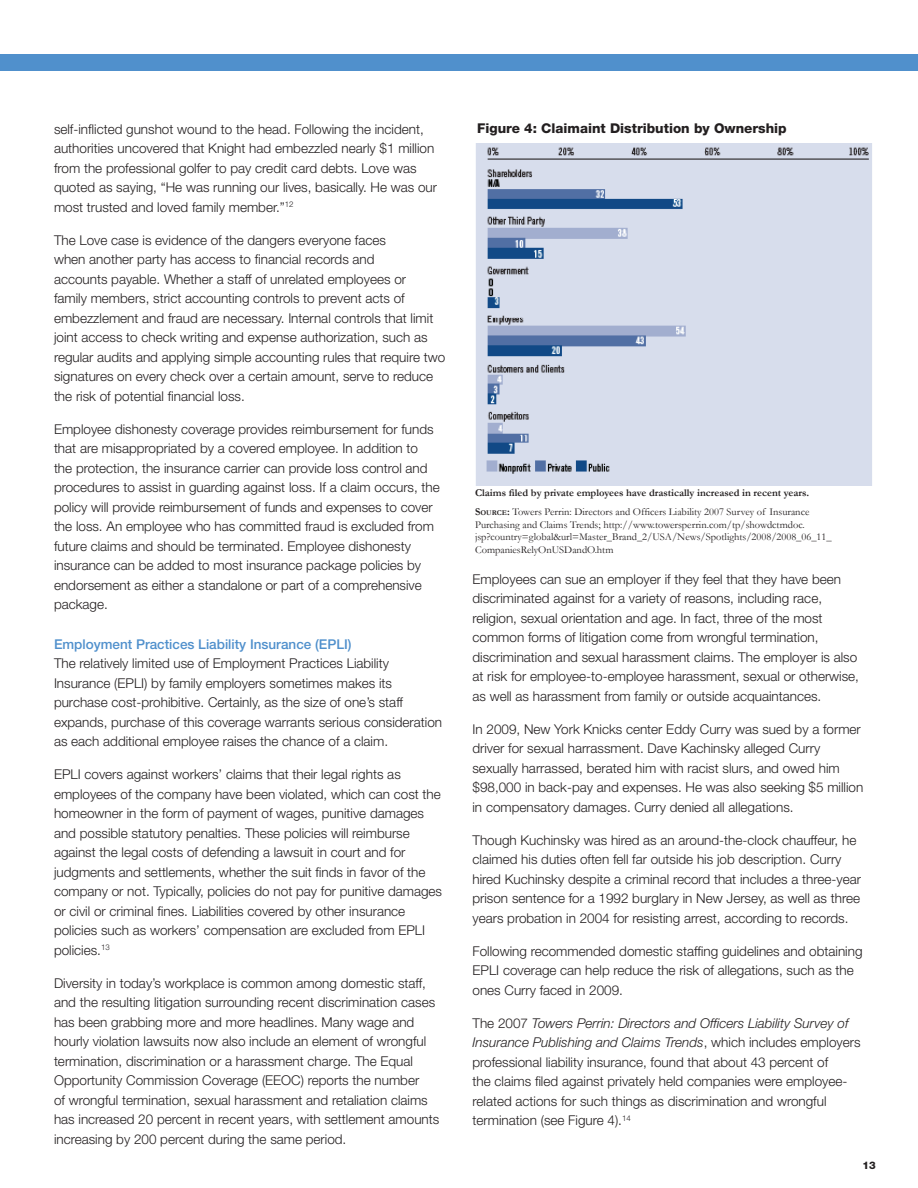
<style>
.page{position:relative;width:918px;height:1188px;background:#fff}
.page>*{position:absolute;margin:0;border:0;box-sizing:border-box;transform-origin:0 0}
.t1{font:300 13.5px/19.5px "Helvetica Neue";color:#231f20}
.t2{font:500 13.5px "Helvetica Neue";color:#5090cc}
.t3{font:800 13.5px "Helvetica Neue";color:#231f20}
.t4{font:10.5px/12.6px "Garamond";color:#231f20}
.t5{font:700 10.5px/19.4px "Garamond";color:#231f20}
.t6{font:800 10.5px "Helvetica Neue";color:#231f20}
.s1{font-style:inherit}
.s2{font-size:7.35px}
.s3{font-weight:400}
.s4{font-style:italic}
</style>
<div class="page">
<div style="left:0;top:54px;width:918px;height:16px;background:#5090cc"></div>
<img style="left:476px;top:143px;width:396px;height:342px">
<p class="t1" style="left:54px;top:119px;width:385px">self-inflicted gunshot wound to the head. Following the incident, authorities uncovered that Knight had embezzled nearly $1 million from the professional golfer to pay credit card debts. Love was quoted as saying, “He was running our lives, basically. He was our most trusted and loved family member.”<sup>12</sup></p>
<p class="t1" style="left:54px;top:230px;width:393px">The Love case is evidence of the dangers everyone faces<br>when another party has access to financial records and<br>accounts payable. Whether a staff of unrelated employees or<br>family members, strict accounting controls to prevent acts of embezzlement and fraud are necessary. Internal controls that limit joint access to check writing and expense authorization, such as regular audits and applying simple accounting rules that require two signatures on every check over a certain amount, serve to reduce the risk of potential financial loss.</p>
<p class="t1" style="left:54px;top:419px;width:387px">Employee dishonesty coverage provides reimbursement for funds that are misappropriated by a covered employee. In addition to<br>the protection, the insurance carrier can provide loss control and procedures to assist in guarding against loss. If a claim occurs, the policy will provide reimbursement of funds and expenses to cover the loss. An employee who has committed fraud is excluded from future claims and should be terminated. Employee dishonesty insurance can be added to most insurance package policies by endorsement as either a standalone or part of a comprehensive package.</p>
<p class="t2" style="left:54px;top:636px;width:299px">Employment Practices Liability Insurance (EPLI)</p>
<p class="t1" style="left:54px;top:653px;width:390px">The relatively limited use of Employment Practices Liability Insurance (EPLI) by family employers sometimes makes its purchase cost-prohibitive. Certainly, as the size of one’s staff expands, purchase of this coverage warrants serious consideration as each additional employee raises the chance of a claim.</p>
<p class="t1" style="left:54px;top:764px;width:390px">EPLI covers against workers’ claims that their legal rights as employees of the company have been violated, which can cost the homeowner in the form of payment of wages, punitive damages and possible statutory penalties. These policies will reimburse against the legal costs of defending a lawsuit in court and for judgments and settlements, whether the suit finds in favor of the company or not. Typically, policies do not pay for punitive damages or civil or criminal fines. Liabilities covered by other insurance policies such as workers’ compensation are excluded from EPLI policies.<sup>13</sup></p>
<p class="t1" style="left:54px;top:973px;width:387px">Diversity in today’s workplace is common among domestic staff, and the resulting litigation surrounding recent discrimination cases has been grabbing more and more headlines. Many wage and hourly violation lawsuits now also include an element of wrongful termination, discrimination or a harassment charge. The Equal Opportunity Commission Coverage (EEOC) reports the number<br>of wrongful termination, sexual harassment and retaliation claims has increased 20 percent in recent years, with settlement amounts increasing by 200 percent during the same period.</p>
<p class="t3" style="left:477px;top:121px;width:311px">Figure 4: Claimaint Distribution by Ownership</p>
<p class="t5" style="left:475px;top:483px;width:336px">Claims filed by private employees have drastically increased in recent years.<br><span class="s1">S</span><span class="s2">OURCE</span><span class="s1">:</span> <span class="s3">Towers Perrin: Directors and Officers Liability 2007 Survey of Insurance</span></p>
<p class="t4" style="left:475px;top:518px;width:358px">Purchasing and Claims Trends; http://www.towersperrin.com/tp/showdctmdoc. jsp?country=global&amp;url=Master_Brand_2/USA/News/Spotlights/2008/2008_06_11_<br>CompaniesRelyOnUSDandO.htm</p>
<p class="t1" style="left:472px;top:569px;width:388px">Employees can sue an employer if they feel that they have been discriminated against for a variety of reasons, including race, religion, sexual orientation and age. In fact, three of the most common forms of litigation come from wrongful termination, discrimination and sexual harassment claims. The employer is also at risk for employee-to-employee harassment, sexual or otherwise, as well as harassment from family or outside acquaintances.</p>
<p class="t1" style="left:472px;top:719px;width:392px">In 2009, New York Knicks center Eddy Curry was sued by a former driver for sexual harrassment. Dave Kachinsky alleged Curry sexually harrassed, berated him with racist slurs, and owed him $98,000 in back-pay and expenses. He was also seeking $5 million in compensatory damages. Curry denied all allegations.</p>
<p class="t1" style="left:472px;top:830px;width:390px">Though Kuchinsky was hired as an around-the-clock chauffeur, he claimed his duties often fell far outside his job description. Curry hired Kuchinsky despite a criminal record that includes a three-year prison sentence for a 1992 burglary in New Jersey, as well as three years probation in 2004 for resisting arrest, according to records.</p>
<p class="t1" style="left:472px;top:941px;width:392px">Following recommended domestic staffing guidelines and obtaining<br>EPLI coverage can help reduce the risk of allegations, such as the ones Curry faced in 2009.</p>
<p class="t1" style="left:472px;top:1013px;width:390px">The 2007 <span class="s4">Towers Perrin: Directors and Officers Liability Survey of Insurance Publishing and Claims Trends</span>, which includes employers professional liability insurance, found that about 43 percent of<br>the claims filed against privately held companies were employee&shy;related actions for such things as discrimination and wrongful termination (see Figure 4).<sup>14</sup></p>
<p class="t6" style="left:862px;top:1159px;width:15px">13</p>
</div>
